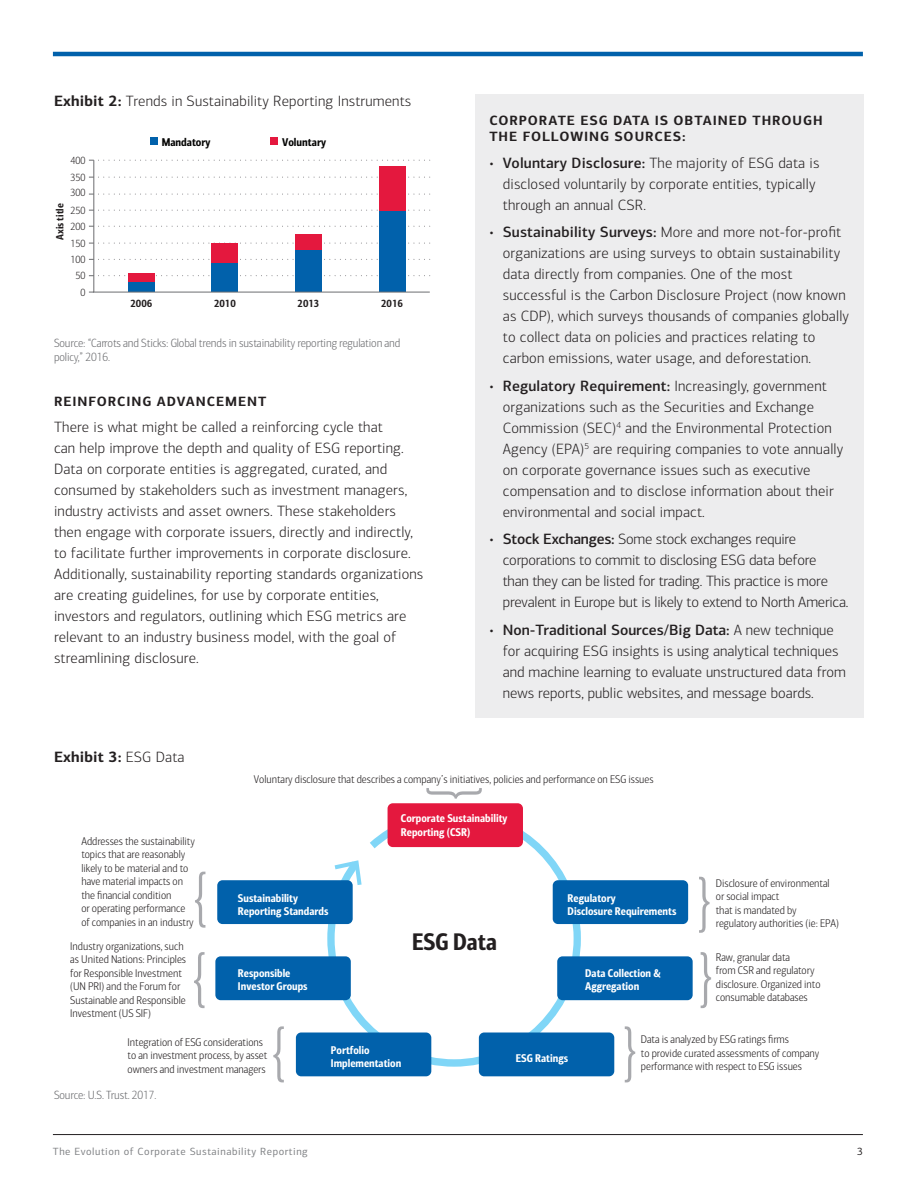
<style>
.page{position:relative;width:918px;height:1188px;background:#fff}
.page>*{position:absolute;margin:0;border:0;box-sizing:border-box;transform-origin:0 0}
.t1{font:24.15px "Connections Cond Bld";color:#231f20}
.Body_Body_Copy{font:300 15px/21px "Connections";letter-spacing:.01em;color:#231f20}
.Body_Body_Copy-2{font:300 15px/21px "Connections";letter-spacing:-.015em;color:#231f20}
.TH_Exhibit{font:300 15px "Connections";letter-spacing:.01em;color:#231f20}
.TH_Exhibit-2{font:700 15px "Connections";letter-spacing:.01em;color:#231f20}
.SUBTITLE{font:700 13.5px/16.5px "Connections";letter-spacing:.07em;color:#231f20}
.Chart_Source{font:300 12px/13.5px "Connections Cond";letter-spacing:-.01em;color:#6c6d70}
.t2{font:11.4px "Connections Cond Bld";color:#050504}
.t3{font:300 11.25px/13.5px "Connections Cond";color:#231f20}
.t4{font:11.25px/13.5px "Connections Cond Bld";color:#fff}
.t5{font:10.5px "Connections";letter-spacing:.05em;color:#808285}
.t6{font:10.5px "Connections Cond Bld";color:#231f20}
.t7{font:300 10.5px/16.8px "Connections Cond";color:#231f20}
.t8{font:10.5px "Connections";color:#231f20}
.s1{font-weight:700}
.s2{font-weight:300}
.s3{font-weight:500}
</style>
<div class="page">
<hr style="left:53px;top:52px;width:810px;height:4px;background:#0161ab">
<hr style="left:53px;top:1134px;width:810px;height:1px;background:#231f20">
<div style="left:128px;top:281px;width:27px;height:11px;background:#0161ab"></div>
<div style="left:211px;top:263px;width:27px;height:29px;background:#0161ab"></div>
<div style="left:295px;top:250px;width:27px;height:42px;background:#0161ab"></div>
<div style="left:379px;top:211px;width:27px;height:81px;background:#0161ab"></div>
<div style="left:128px;top:273px;width:27px;height:8px;background:#e4183e"></div>
<div style="left:211px;top:243px;width:27px;height:20px;background:#e4183e"></div>
<div style="left:295px;top:234px;width:27px;height:16px;background:#e4183e"></div>
<div style="left:379px;top:167px;width:27px;height:44px;background:#e4183e"></div>
<hr style="left:93px;top:292px;width:337px;height:1px;background:#6c6d70">
<hr style="left:93px;top:160px;width:1px;height:132px;background:#6c6d70">
<svg style="left:89px;top:160px;width:341px;height:1px"></svg>
<svg style="left:89px;top:177px;width:341px;height:1px"></svg>
<svg style="left:89px;top:194px;width:341px;height:1px"></svg>
<svg style="left:89px;top:210px;width:341px;height:1px"></svg>
<svg style="left:89px;top:226px;width:341px;height:1px"></svg>
<svg style="left:89px;top:243px;width:341px;height:1px"></svg>
<svg style="left:89px;top:259px;width:341px;height:1px"></svg>
<svg style="left:89px;top:275px;width:341px;height:1px"></svg>
<div style="left:150px;top:138px;width:8px;height:7px;background:#0161ab"></div>
<div style="left:270px;top:138px;width:8px;height:7px;background:#e4183e"></div>
<div style="left:476px;top:94px;width:388px;height:624px;background:#ededee"></div>
<svg style="left:327px;top:810px;width:254px;height:257px"></svg>
<svg style="left:335px;top:860px;width:27px;height:25px"></svg>
<div style="left:215px;top:956px;width:136px;height:44px;background:#0161ab;border-radius:5px"></div>
<div style="left:296px;top:1033px;width:135px;height:43px;background:#0161ab;border-radius:5px"></div>
<div style="left:217px;top:880px;width:136px;height:44px;background:#0161ab;border-radius:5px"></div>
<div style="left:553px;top:880px;width:135px;height:44px;background:#0161ab;border-radius:5px"></div>
<div style="left:557px;top:956px;width:136px;height:44px;background:#0161ab;border-radius:5px"></div>
<div style="left:479px;top:1033px;width:135px;height:43px;background:#0161ab;border-radius:5px"></div>
<div style="left:388px;top:803px;width:135px;height:44px;background:#e4183e;border-radius:5px"></div>
<svg style="left:195px;top:872px;width:10px;height:56px"></svg>
<svg style="left:194px;top:952px;width:11px;height:56px"></svg>
<svg style="left:273px;top:1026px;width:11px;height:56px"></svg>
<svg style="left:426px;top:788px;width:56px;height:11px"></svg>
<svg style="left:699px;top:877px;width:11px;height:56px"></svg>
<svg style="left:701px;top:952px;width:10px;height:56px"></svg>
<svg style="left:625px;top:1026px;width:10px;height:56px"></svg>
<p class="TH_Exhibit" style="left:54px;top:92px;width:359px"><span class="s1">Exhibit 2:</span> Trends in Sustainability Reporting Instruments</p>
<p class="t7" style="left:70px;top:152px;width:17px;line-height:17.2px">400<br>350</p>
<p class="t7" style="left:70px;top:184px;width:17px;line-height:17.7px">300<br>250</p>
<p class="t7" style="left:70px;top:218px;width:17px">200<br>150</p>
<p class="t7" style="left:70px;top:251px;width:17px;text-align:right">100<br>50<br>0</p>
<p class="t6" style="left:54px;top:240px;width:38px;rotate:-90deg">Axis title</p>
<p class="t2" style="left:162px;top:135px;width:51px">Mandatory</p>
<p class="t2" style="left:282px;top:135px;width:46px">Voluntary</p>
<p class="t6" style="left:130px;top:298px;width:23px">2006</p>
<p class="t6" style="left:214px;top:298px;width:23px">2010</p>
<p class="t6" style="left:298px;top:298px;width:23px">2013</p>
<p class="t6" style="left:381px;top:298px;width:23px">2016</p>
<p class="Chart_Source" style="left:54px;top:337px;width:348px">Source: “Carrots and Sticks: Global trends in sustainability reporting regulation and policy,” 2016.</p>
<p class="SUBTITLE" style="left:54px;top:393px;width:214px">REINFORCING ADVANCEMENT</p>
<p class="Body_Body_Copy" style="left:54px;top:417px;width:371px">There is what might be called a reinforcing cycle that<br>can help improve the depth and quality of ESG reporting.<br>Data on corporate entities is aggregated, curated, and consumed by stakeholders such as investment managers, industry activists and asset owners. These stakeholders then engage with corporate issuers, directly and indirectly, to facilitate further improvements in corporate disclosure.<br>Additionally, sustainability reporting standards organizations are creating guidelines, for use by corporate entities, investors and regulators, outlining which ESG metrics are relevant to an industry business model, with the goal of streamlining disclosure.</p>
<p class="TH_Exhibit-2" style="left:54px;top:748px;width:132px">Exhibit 3: <span class="s2">ESG Data</span></p>
<p class="SUBTITLE" style="left:489px;top:112px;width:335px">CORPORATE ESG DATA IS OBTAINED THROUGH<br>THE FOLLOWING SOURCES:</p>
<p class="Body_Body_Copy" style="left:503px;top:152px;width:318px;text-indent:-14px">• <span class="s3">Voluntary Disclosure:</span> The majority of ESG data is disclosed voluntarily by corporate entities, typically through an annual CSR.</p>
<p class="Body_Body_Copy" style="left:503px;top:222px;width:348px;text-indent:-14px">• <span class="s3">Sustainability Surveys:</span> More and more not-for-profit organizations are using surveys to obtain sustainability data directly from companies. One of the most successful is the Carbon Disclosure Project (now known as CDP), which surveys thousands of companies globally to collect data on policies and practices relating to carbon emissions, water usage, and deforestation.</p>
<p class="Body_Body_Copy" style="left:503px;top:375px;width:342px;text-indent:-14px">• <span class="s3">Regulatory Requirement:</span> Increasingly, government organizations such as the Securities and Exchange Commission (SEC)<sup>4</sup> and the Environmental Protection Agency (EPA)<sup>5</sup> are requiring companies to vote annually on corporate governance issues such as executive compensation and to disclose information about their environmental and social impact.</p>
<p class="Body_Body_Copy-2" style="left:503px;top:529px;width:347px;text-indent:-14px">• <span class="s3">Stock Exchanges:</span> Some stock exchanges require corporations to commit to disclosing ESG data before<br>than they can be listed for trading. This practice is more prevalent in Europe but is likely to extend to North America.</p>
<p class="Body_Body_Copy" style="left:503px;top:619px;width:344px;text-indent:-14px">• <span class="s3">Non-Traditional Sources/Big Data:</span> A new technique for acquiring ESG insights is using analytical techniques and machine learning to evaluate unstructured data from news reports, public websites, and message boards.</p>
<p class="t3" style="left:254px;top:773px;width:401px">Voluntary disclosure that describes a company’s initiatives, policies and performance on ESG issues</p>
<p class="t4" style="left:401px;top:812px;width:108px">Corporate Sustainability<br>Reporting (CSR)</p>
<p class="t3" style="left:81px;top:834px;width:115px">Addresses the sustainability topics that are reasonably likely to be material and to have material impacts on the financial condition<br>or operating performance of companies in an industry</p>
<p class="t3" style="left:70px;top:939px;width:117px">Industry organizations, such as United Nations: Principles for Responsible Investment (UN PRI) and the Forum for<br>Sustainable and Responsible<br>Investment (US SIF)</p>
<p class="t3" style="left:128px;top:1036px;width:141px">Integration of ESG considerations to an investment process, by asset owners and investment managers</p>
<p class="t3" style="left:716px;top:876px;width:125px">Disclosure of environmental or social impact<br>that is mandated by regulatory authorities (ie: EPA)</p>
<p class="t4" style="left:238px;top:891px;width:92px">Sustainability<br>Reporting Standards</p>
<p class="t4" style="left:568px;top:891px;width:110px">Regulatory<br>Disclosure Requirements</p>
<h1 class="t1" style="left:412px;top:927px;width:86px">ESG Data</h1>
<p class="t3" style="left:716px;top:951px;width:106px">Raw, granular data<br>from CSR and regulatory disclosure. Organized into consumable databases</p>
<p class="t3" style="left:641px;top:1033px;width:180px">Data is analyzed by ESG ratings firms<br>to provide curated assessments of company performance with respect to ESG issues</p>
<p class="t4" style="left:238px;top:966px;width:71px">Responsible<br>Investor Groups</p>
<p class="t4" style="left:585px;top:966px;width:77px">Data Collection &amp;<br>Aggregation</p>
<p class="t4" style="left:331px;top:1043px;width:72px">Portfolio<br>Implementation</p>
<p class="t4" style="left:516px;top:1052px;width:54px">ESG Ratings</p>
<p class="Chart_Source" style="left:54px;top:1089px;width:104px">Source: U.S. Trust. 2017.</p>
<p class="t5" style="left:53px;top:1145px;width:256px">The Evolution of Corporate Sustainability Reporting</p>
<p class="t8" style="left:857px;top:1145px;width:7px">3</p>
</div>
